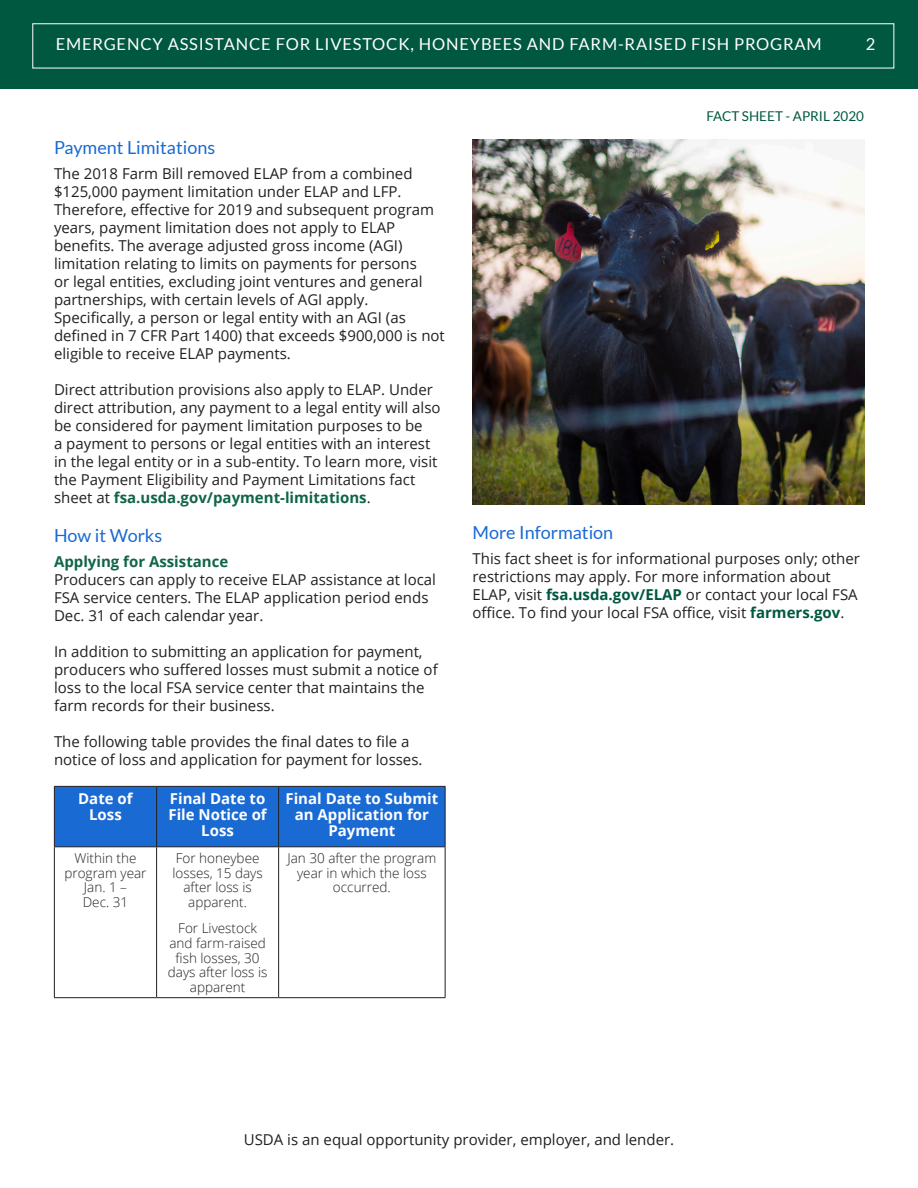
<style>
.page{position:relative;width:918px;height:1188px;background:#fff}
.page>*{position:absolute;margin:0;border:0;box-sizing:border-box;transform-origin:0 0}
.Subheader_1{font:18px "Lato";color:#1a6ad3}
.Subheader_1-2{font:16.5px "Lato";letter-spacing:.05em;color:#fff}
.Body_Style{font:15px/18px "Open Sans";color:#231f20}
.t1{font:700 15px/16.2px "Open Sans";color:#fff;text-align:center}
.Sub_Subheader{font:700 15px "Open Sans";color:#0f6546}
.t2{font:300 13.5px/14.5px "Open Sans";color:#231f20;text-align:center}
.Subheader_1-3{font:13.5px "Lato";color:#005840}
.s1{font-weight:700;color:#0f6546}
.s2{font-weight:700;color:#005840}
</style>
<div class="page">
<div style="left:0;top:0;width:918px;height:89px;background:#005840"></div>
<div style="left:55px;top:787px;width:390px;height:59px;background:#1a6ad3"></div>
<hr style="left:54px;top:786px;width:103px;height:1px;background:#231f20">
<hr style="left:54px;top:787px;width:1px;height:59px;background:#231f20">
<hr style="left:157px;top:786px;width:122px;height:1px;background:#231f20">
<hr style="left:156px;top:787px;width:1px;height:59px;background:#231f20">
<hr style="left:279px;top:786px;width:166px;height:1px;background:#231f20">
<hr style="left:278px;top:787px;width:1px;height:59px;background:#231f20">
<hr style="left:445px;top:787px;width:1px;height:59px;background:#231f20">
<hr style="left:54px;top:846px;width:103px;height:1px;background:#231f20">
<hr style="left:54px;top:847px;width:1px;height:150px;background:#231f20">
<hr style="left:157px;top:846px;width:122px;height:1px;background:#231f20">
<hr style="left:156px;top:847px;width:1px;height:150px;background:#231f20">
<hr style="left:279px;top:846px;width:166px;height:1px;background:#231f20">
<hr style="left:278px;top:847px;width:1px;height:150px;background:#231f20">
<hr style="left:445px;top:847px;width:1px;height:150px;background:#231f20">
<hr style="left:54px;top:997px;width:103px;height:1px;background:#231f20">
<hr style="left:157px;top:997px;width:122px;height:1px;background:#231f20">
<hr style="left:279px;top:997px;width:166px;height:1px;background:#231f20">
<img style="left:472px;top:139px;width:392px;height:366px">
<p class="Subheader_1-2" style="left:56px;top:35px;width:767px">EMERGENCY ASSISTANCE FOR LIVESTOCK, HONEYBEES AND FARM-RAISED FISH PROGRAM</p>
<p class="Subheader_1-2" style="left:866px;top:35px;width:11px">2</p>
<p class="Subheader_1" style="left:54px;top:137px;width:163px">Payment Limitations</p>
<p class="Body_Style" style="left:54px;top:164px;width:382px">The 2018 Farm Bill removed ELAP from a combined $125,000 payment limitation under ELAP and LFP.<br>Therefore, effective for 2019 and subsequent program years, payment limitation does not apply to ELAP benefits. The average adjusted gross income (AGI) limitation relating to limits on payments for persons or legal entities, excluding joint ventures and general partnerships, with certain levels of AGI apply.</p>
<p class="Body_Style" style="left:54px;top:308px;width:392px">Specifically, a person or legal entity with an AGI (as defined in 7 CFR Part 1400) that exceeds $900,000 is not eligible to receive ELAP payments.</p>
<p class="Body_Style" style="left:54px;top:380px;width:388px">Direct attribution provisions also apply to ELAP. Under direct attribution, any payment to a legal entity will also be considered for payment limitation purposes to be<br>a payment to persons or legal entities with an interest in the legal entity or in a sub-entity. To learn more, visit the Payment Eligibility and Payment Limitations fact sheet at <span class="s1">fsa.usda.gov/payment-limitations</span>.</p>
<p class="Subheader_1" style="left:54px;top:526px;width:110px">How it Works</p>
<p class="Sub_Subheader" style="left:54px;top:551px;width:176px">Applying for Assistance</p>
<p class="Body_Style" style="left:54px;top:570px;width:384px">Producers can apply to receive ELAP assistance at local<br>FSA service centers. The ELAP application period ends<br>Dec. 31 of each calendar year.</p>
<p class="Body_Style" style="left:54px;top:642px;width:385px">In addition to submitting an application for payment, producers who suffered losses must submit a notice of loss to the local FSA service center that maintains the farm records for their business.</p>
<p class="Body_Style" style="left:54px;top:732px;width:370px">The following table provides the final dates to file a notice of loss and application for payment for losses.</p>
<p class="t1" style="left:78px;top:790px;width:56px">Date of<br>Loss</p>
<p class="t1" style="left:168px;top:790px;width:100px">Final Date to<br>File Notice of<br>Loss</p>
<p class="t1" style="left:286px;top:790px;width:154px">Final Date to Submit an Application for<br>Payment</p>
<p class="t2" style="left:64px;top:851px;width:84px">Within the program year<br>Jan. 1 –<br>Dec. 31</p>
<p class="t2" style="left:173px;top:851px;width:92px">For honeybee losses, 15 days after loss is apparent.</p>
<p class="t2" style="left:168px;top:921px;width:101px">For Livestock and farm-raised fish losses, 30 days after loss is apparent</p>
<p class="t2" style="left:288px;top:851px;width:150px">Jan 30 after the program year in which the loss occurred.</p>
<p class="Subheader_1-3" style="left:706px;top:109px;width:159px">FACT SHEET - APRIL 2020</p>
<p class="Subheader_1" style="left:472px;top:522px;width:142px">More Information</p>
<p class="Body_Style" style="left:472px;top:549px;width:389px">This fact sheet is for informational purposes only; other restrictions may apply. For more information about ELAP, visit <span class="s2">fsa.usda.gov/ELAP</span> or contact your local FSA office. To find your local FSA office, visit <span class="s2">farmers.gov</span>.</p>
<p class="Body_Style" style="left:244px;top:1131px;width:432px">USDA is an equal opportunity provider, employer, and lender.</p>
</div>
